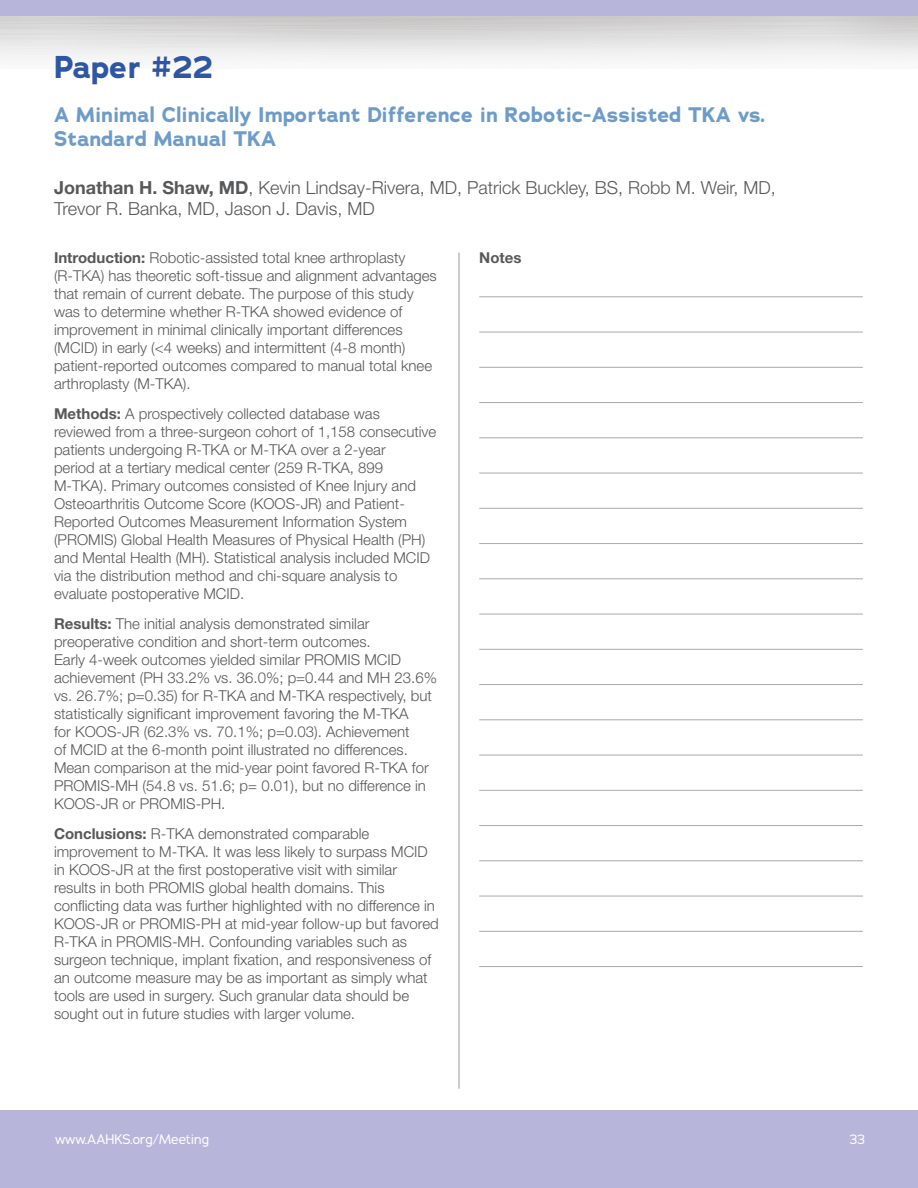
<style>
.page{position:relative;width:918px;height:1188px;background:#fff}
.page>*{position:absolute;margin:0;border:0;box-sizing:border-box;transform-origin:0 0}
.t1{font:700 31.5px "Adrianna";color:#2f56a4}
.t2{font:700 21px/24px "Adrianna";color:#6d9cc8}
.t3{font:300 18px/21px "Helvetica Neue LT Std";color:#57585a}
.t4{font:300 15px/18px "Helvetica Neue LT Std";color:#57585a}
.t5{font:700 15px "Helvetica Neue LT Std";color:#57585a}
.t6{font:13.5px "Adrianna";color:#fff}
.s1{font-weight:700}
</style>
<div class="page">
<div style="left:0;top:1110px;width:918px;height:78px;background:#b7b5d9"></div>
<div style="left:0;top:0;width:918px;height:16px;background:#b7b5d9"></div>
<hr style="left:459px;top:253px;width:1px;height:836px;background:#bcbdc0">
<hr style="left:479px;top:296px;width:384px;height:1px;background:#a8a9ad">
<hr style="left:479px;top:332px;width:384px;height:1px;background:#a8a9ad">
<hr style="left:479px;top:367px;width:384px;height:1px;background:#a8a9ad">
<hr style="left:479px;top:402px;width:384px;height:1px;background:#a8a9ad">
<hr style="left:479px;top:437px;width:384px;height:1px;background:#a8a9ad">
<hr style="left:479px;top:473px;width:384px;height:1px;background:#a8a9ad">
<hr style="left:479px;top:508px;width:384px;height:1px;background:#a8a9ad">
<hr style="left:479px;top:543px;width:384px;height:1px;background:#a8a9ad">
<hr style="left:479px;top:578px;width:384px;height:1px;background:#a8a9ad">
<hr style="left:479px;top:614px;width:384px;height:1px;background:#a8a9ad">
<hr style="left:479px;top:649px;width:384px;height:1px;background:#a8a9ad">
<hr style="left:479px;top:684px;width:384px;height:1px;background:#a8a9ad">
<hr style="left:479px;top:719px;width:384px;height:1px;background:#a8a9ad">
<hr style="left:479px;top:755px;width:384px;height:1px;background:#a8a9ad">
<hr style="left:479px;top:790px;width:384px;height:1px;background:#a8a9ad">
<hr style="left:479px;top:825px;width:384px;height:1px;background:#a8a9ad">
<hr style="left:479px;top:860px;width:384px;height:1px;background:#a8a9ad">
<hr style="left:479px;top:896px;width:384px;height:1px;background:#a8a9ad">
<hr style="left:479px;top:931px;width:384px;height:1px;background:#a8a9ad">
<hr style="left:479px;top:966px;width:384px;height:1px;background:#a8a9ad">
<h1 class="t1" style="left:54px;top:49px;width:161px">Paper #22</h1>
<h2 class="t2" style="left:54px;top:103px;width:713px">A Minimal Clinically Important Difference in Robotic-Assisted TKA vs.<br>Standard Manual TKA</h2>
<p class="t3" style="left:54px;top:179px;width:723px"><span class="s1">Jonathan H. Shaw, MD</span>, Kevin Lindsay-Rivera, MD, Patrick Buckley, BS, Robb M. Weir, MD,<br>Trevor R. Banka, MD, Jason J. Davis, MD</p>
<p class="t4" style="left:54px;top:251px;width:384px"><span class="s1">Introduction:</span> Robotic-assisted total knee arthroplasty (R-TKA) has theoretic soft-tissue and alignment advantages that remain of current debate. The purpose of this study was to determine whether R-TKA showed evidence of improvement in minimal clinically important differences (MCID) in early (&lt;4 weeks) and intermittent (4-8 month) patient-reported outcomes compared to manual total knee arthroplasty (M-TKA).</p>
<p class="t4" style="left:54px;top:407px;width:384px"><span class="s1">Methods:</span> A prospectively collected database was reviewed from a three-surgeon cohort of 1,158 consecutive patients undergoing R-TKA or M-TKA over a 2-year<br>period at a tertiary medical center (259 R-TKA, 899<br>M-TKA). Primary outcomes consisted of Knee Injury and Osteoarthritis Outcome Score (KOOS-JR) and Patient-Reported Outcomes Measurement Information System (PROMIS) Global Health Measures of Physical Health (PH) and Mental Health (MH). Statistical analysis included MCID via the distribution method and chi-square analysis to evaluate postoperative MCID.</p>
<p class="t4" style="left:54px;top:617px;width:385px"><span class="s1">Results:</span> The initial analysis demonstrated similar preoperative condition and short-term outcomes.<br>Early 4-week outcomes yielded similar PROMIS MCID achievement (PH 33.2% vs. 36.0%; p=0.44 and MH 23.6% vs. 26.7%; p=0.35) for R-TKA and M-TKA respectively, but statistically significant improvement favoring the M-TKA<br>for KOOS-JR (62.3% vs. 70.1%; p=0.03). Achievement<br>of MCID at the 6-month point illustrated no differences.<br>Mean comparison at the mid-year point favored R-TKA for PROMIS-MH (54.8 vs. 51.6; p= 0.01), but no difference in KOOS-JR or PROMIS-PH.</p>
<p class="t4" style="left:54px;top:827px;width:386px"><span class="s1">Conclusions:</span> R-TKA demonstrated comparable improvement to M-TKA. It was less likely to surpass MCID in KOOS-JR at the first postoperative visit with similar results in both PROMIS global health domains. This conflicting data was further highlighted with no difference in KOOS-JR or PROMIS-PH at mid-year follow-up but favored R-TKA in PROMIS-MH. Confounding variables such as surgeon technique, implant fixation, and responsiveness of an outcome measure may be as important as simply what tools are used in surgery. Such granular data should be sought out in future studies with larger volume.</p>
<p class="t5" style="left:479px;top:249px;width:44px">Notes</p>
<p class="t6" style="left:55px;top:1132px;width:156px">www.AAHKS.org/Meeting</p>
<p class="t6" style="left:850px;top:1132px;width:17px">33</p>
</div>
